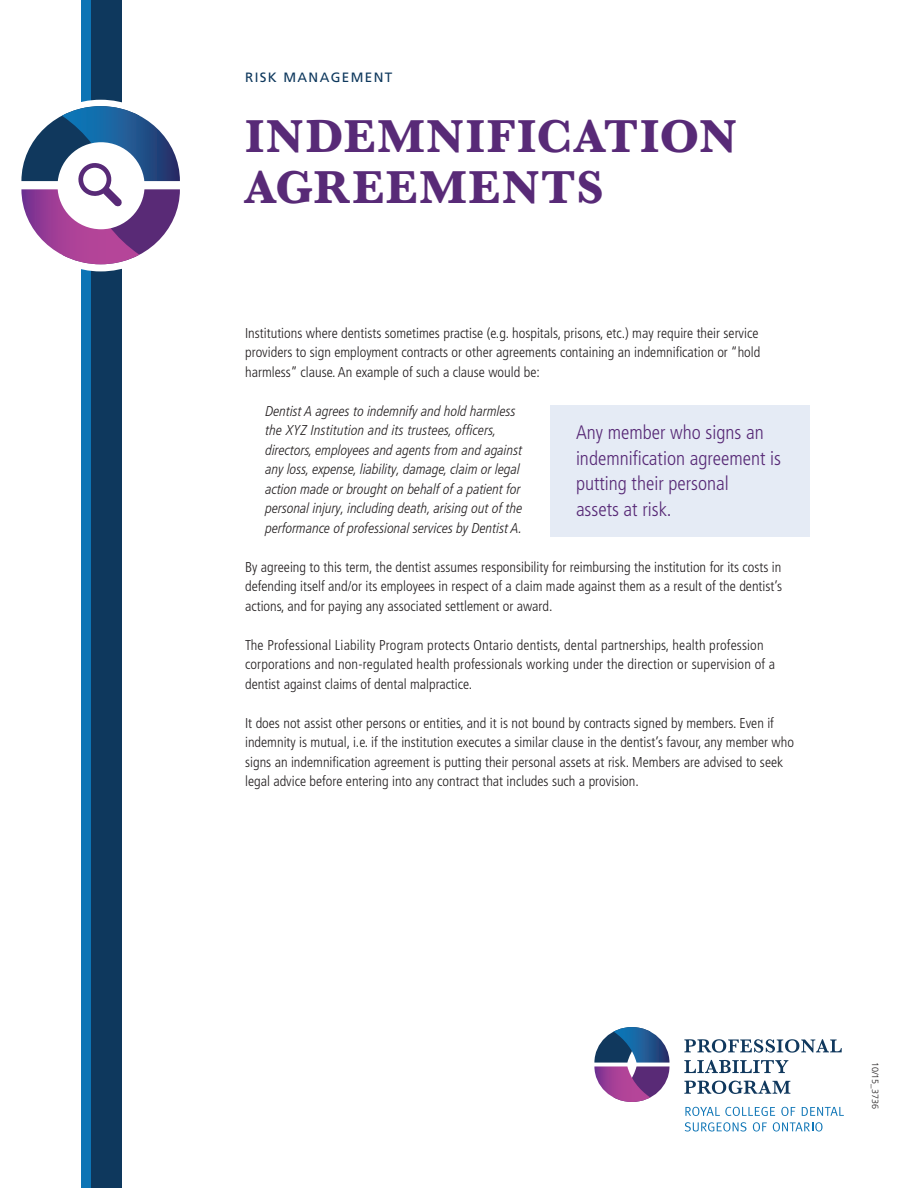
<style>
.page{position:relative;width:918px;height:1188px;background:#fff}
.page>*{position:absolute;margin:0;border:0;box-sizing:border-box;transform-origin:0 0}
.t1{font:700 48px/51px "Baskerville";letter-spacing:.03em;color:#582a77}
.t2{font:300 condensed 19.5px/25.5px "Frutiger";color:#582a77}
.t3{font:300 condensed 14.25px/19.5px "Frutiger";color:#231f20}
.t4{font:italic 300 condensed 14.25px/19.5px "Frutiger LT Pro";color:#231f20}
.t5{font:13.5px "Frutiger";letter-spacing:.1em;color:#0e385d}
.t6{font:300 9px "Frutiger";color:#231f20}
</style>
<div class="page">
<div style="left:550px;top:405px;width:260px;height:132px;background:#e5ebf5"></div>
<svg style="left:594px;top:1027px;width:75px;height:75px"></svg>
<svg style="left:684px;top:1039px;width:158px;height:14px"></svg>
<svg style="left:684px;top:1060px;width:104px;height:13px"></svg>
<svg style="left:684px;top:1081px;width:106px;height:13px"></svg>
<svg style="left:685px;top:1107px;width:90px;height:9px"></svg>
<svg style="left:781px;top:1107px;width:14px;height:9px"></svg>
<svg style="left:802px;top:1107px;width:42px;height:9px"></svg>
<svg style="left:685px;top:1122px;width:61px;height:10px"></svg>
<svg style="left:753px;top:1122px;width:14px;height:10px"></svg>
<svg style="left:773px;top:1122px;width:49px;height:10px"></svg>
<div style="left:81px;top:0;width:12px;height:1188px;background:#0c74b5"></div>
<div style="left:91px;top:0;width:31px;height:1188px;background:#0e385d"></div>
<div style="left:15px;top:100px;width:172px;height:171px;background:#fff;border-radius:50%"></div>
<svg style="left:21px;top:106px;width:159px;height:158px"></svg>
<h1 class="t5" style="left:245px;top:70px;width:149px">RISK MANAGEMENT</h1>
<h2 class="t1" style="left:245px;top:112px;width:493px">INDEMNIFICATION<br>AGREEMENTS</h2>
<p class="t3" style="left:245px;top:323px;width:517px">Institutions where dentists sometimes practise (e.g. hospitals, prisons, etc.) may require their service providers to sign employment contracts or other agreements containing an indemnification or “hold harmless” clause. An example of such a clause would be:</p>
<p class="t4" style="left:265px;top:401px;width:259px">Dentist A agrees to indemnify and hold harmless the XYZ Institution and its trustees, officers, directors, employees and agents from and against any loss, expense, liability, damage, claim or legal action made or brought on behalf of a patient for personal injury, including death, arising out of the performance of professional services by Dentist A.</p>
<p class="t2" style="left:576px;top:420px;width:207px">Any member who signs an indemnification agreement is putting their personal<br>assets at risk.</p>
<p class="t3" style="left:245px;top:557px;width:538px;text-align:justify">By agreeing to this term, the dentist assumes responsibility for reimbursing the institution for its costs in defending itself and/or its employees in respect of a claim made against them as a result of the dentist’s actions, and for paying any associated settlement or award.</p>
<p class="t3" style="left:245px;top:635px;width:531px">The Professional Liability Program protects Ontario dentists, dental partnerships, health profession corporations and non-regulated health professionals working under the direction or supervision of a dentist against claims of dental malpractice.</p>
<p class="t3" style="left:245px;top:713px;width:550px">It does not assist other persons or entities, and it is not bound by contracts signed by members. Even if indemnity is mutual, i.e. if the institution executes a similar clause in the dentist’s favour, any member who signs an indemnification agreement is putting their personal assets at risk. Members are advised to seek legal advice before entering into any contract that includes such a provision.</p>
<p class="t6" style="left:881px;top:1062px;width:49px;rotate:90deg">10/15_3736</p>
</div>
